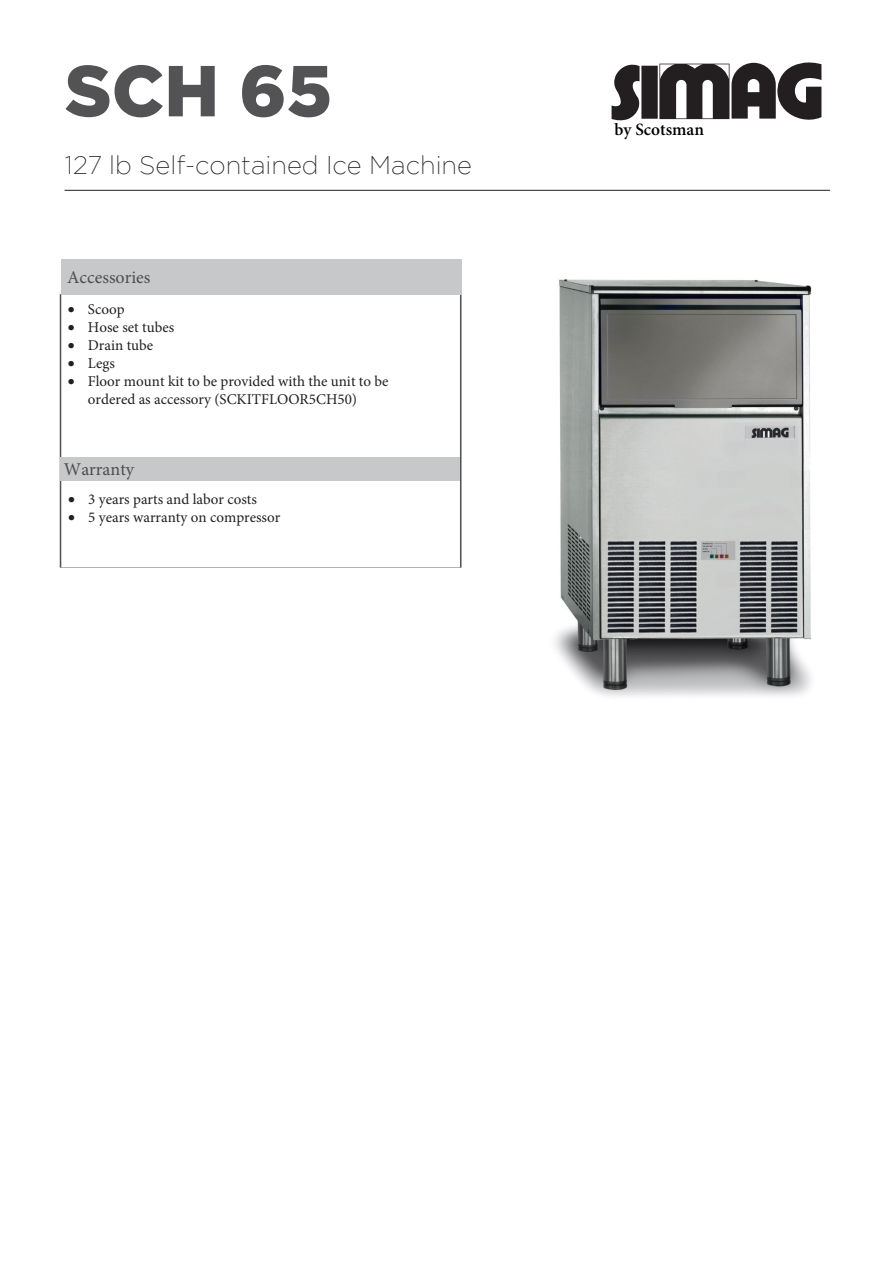
<style>
.page{position:relative;width:893px;height:1263px;background:#fff}
.page>*{position:absolute;margin:0;border:0;box-sizing:border-box;transform-origin:0 0}
.t1{font:900 72px "Gotham";color:#535355}
.t2{font:200 25.5px "Gotham";color:#231f20}
.t3{font:700 21px "Adobe Thai";color:#000}
.t4{font:18px "Minion Pro";color:#4d4d4f}
.t5{font:15px/17.9px "Minion Pro";color:#231f20}
</style>
<div class="page">
<div style="left:60px;top:294px;width:401px;height:273px;border:1px solid #535355"></div>
<div style="left:61px;top:259px;width:400px;height:35px;background:#c7c8ca"></div>
<div style="left:60px;top:457px;width:400px;height:24px;background:#c7c8ca"></div>
<svg style="left:612px;top:63px;width:209px;height:57px"></svg>
<hr style="left:65px;top:190px;width:765px;height:1px;background:#231f20">
<img style="left:555px;top:279px;width:257px;height:417px">
<h1 class="t1" style="left:65px;top:49px;width:269px">SCH 65</h1>
<h2 class="t2" style="left:65px;top:151px;width:409px">127 lb Self-contained Ice Machine</h2>
<p class="t4" style="left:67px;top:265px;width:85px">Accessories</p>
<p class="t5" style="left:68px;top:300px;width:58px">• Scoop</p>
<p class="t5" style="left:68px;top:318px;width:108px">• Hose set tubes</p>
<p class="t5" style="left:68px;top:336px;width:87px">• Drain tube</p>
<p class="t5" style="left:68px;top:354px;width:48px">• Legs</p>
<p class="t5" style="left:88px;top:372px;width:302px;text-indent:-20px">• Floor mount kit to be provided with the unit to be ordered as accessory (SCKITFLOOR5CH50)</p>
<p class="t4" style="left:64px;top:457px;width:72px">Warranty</p>
<p class="t5" style="left:68px;top:491px;width:190px">• 3 years parts and labor costs</p>
<p class="t5" style="left:68px;top:509px;width:214px">• 5 years warranty on compressor</p>
<h3 class="t3" style="left:614px;top:115px;width:91px">by Scotsman</h3>
</div>
